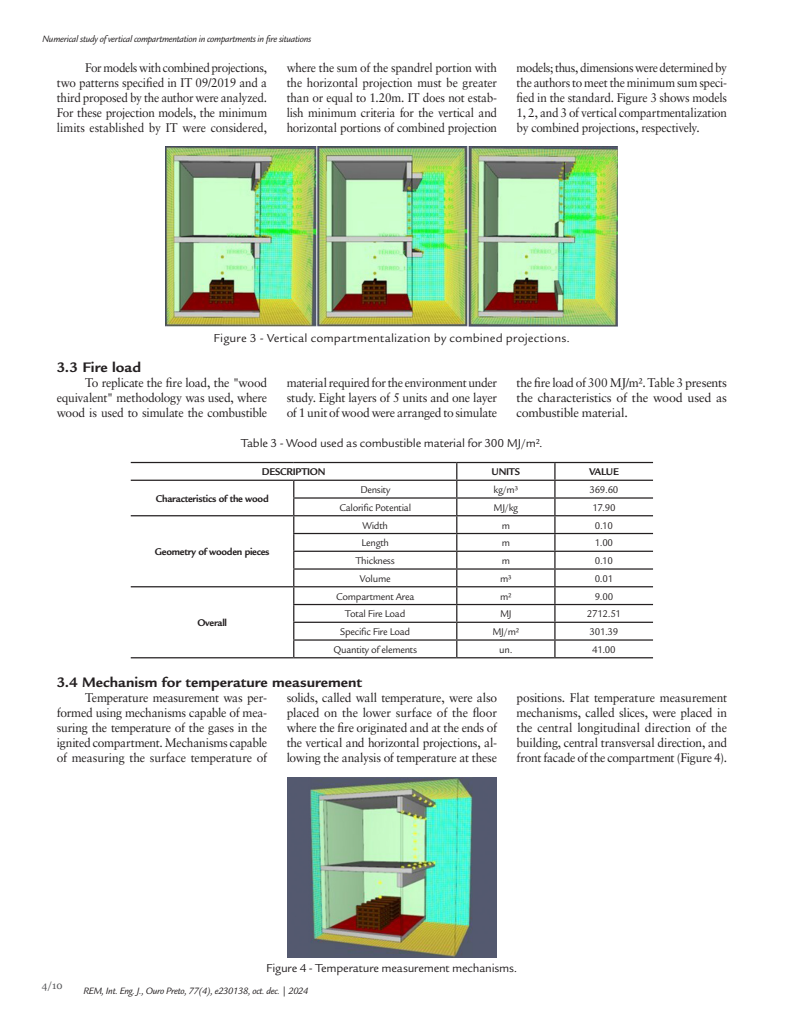
<style>
.page{position:relative;width:798px;height:1028px;background:#fff}
.page>*{position:absolute;margin:0;border:0;box-sizing:border-box;transform-origin:0 0}
.Subtítulo{font:700 15px "Legacy Sans";color:#231f20;scale:1.04 1}
.Texto_-_EN{font:12.5px/15px "Sabon LT Std";letter-spacing:-.02em;color:#231f20;text-align:justify;scale:.96 1}
.Texto_-_EN-2{font:12.5px/15px "Sabon LT Std";letter-spacing:-.02em;color:#231f20;text-align:justify;scale:.94 1}
.Legenda{font:12.5px "Legacy Sans";letter-spacing:-.01em;color:#231f20}
.Tabela{font:10.62px "Legacy Sans";letter-spacing:-.025em;color:#231f20;scale:.96 1}
.Tabela-2{font:700 10.62px "Legacy Sans";letter-spacing:-.025em;color:#231f20;scale:.96 1}
.t1{font:italic 10px "Legacy Sans";letter-spacing:-.025em;color:#231f20}
.t2{font:10px "Georgia";color:#57585a}
</style>
<div class="page">
<img style="left:166px;top:147px;width:451px;height:180px">
<hr style="left:131px;top:462px;width:163px;height:1px;background:#231f20">
<hr style="left:294px;top:462px;width:162px;height:1px;background:#231f20">
<hr style="left:456px;top:462px;width:98px;height:1px;background:#231f20">
<hr style="left:554px;top:462px;width:98px;height:1px;background:#231f20">
<hr style="left:131px;top:479px;width:163px;height:2px;background:#231f20">
<hr style="left:294px;top:479px;width:162px;height:2px;background:#231f20">
<hr style="left:456px;top:479px;width:98px;height:2px;background:#231f20">
<hr style="left:554px;top:479px;width:98px;height:2px;background:#231f20">
<hr style="left:293px;top:497px;width:163px;height:1px;background:#231f20">
<hr style="left:456px;top:497px;width:98px;height:1px;background:#231f20">
<hr style="left:554px;top:497px;width:98px;height:1px;background:#231f20">
<hr style="left:131px;top:515px;width:163px;height:1px;background:#231f20">
<hr style="left:294px;top:515px;width:162px;height:1px;background:#231f20">
<hr style="left:456px;top:515px;width:98px;height:1px;background:#231f20">
<hr style="left:554px;top:515px;width:98px;height:1px;background:#231f20">
<hr style="left:293px;top:533px;width:163px;height:1px;background:#231f20">
<hr style="left:456px;top:533px;width:98px;height:1px;background:#231f20">
<hr style="left:554px;top:533px;width:98px;height:1px;background:#231f20">
<hr style="left:293px;top:550px;width:163px;height:2px;background:#231f20">
<hr style="left:456px;top:550px;width:98px;height:2px;background:#231f20">
<hr style="left:554px;top:550px;width:98px;height:2px;background:#231f20">
<hr style="left:293px;top:568px;width:163px;height:1px;background:#231f20">
<hr style="left:456px;top:568px;width:98px;height:1px;background:#231f20">
<hr style="left:554px;top:568px;width:98px;height:1px;background:#231f20">
<hr style="left:131px;top:586px;width:163px;height:1px;background:#231f20">
<hr style="left:294px;top:586px;width:162px;height:1px;background:#231f20">
<hr style="left:456px;top:586px;width:98px;height:1px;background:#231f20">
<hr style="left:554px;top:586px;width:98px;height:1px;background:#231f20">
<hr style="left:293px;top:604px;width:163px;height:1px;background:#231f20">
<hr style="left:456px;top:604px;width:98px;height:1px;background:#231f20">
<hr style="left:554px;top:604px;width:98px;height:1px;background:#231f20">
<hr style="left:293px;top:621px;width:163px;height:2px;background:#231f20">
<hr style="left:456px;top:621px;width:98px;height:2px;background:#231f20">
<hr style="left:554px;top:621px;width:98px;height:2px;background:#231f20">
<hr style="left:293px;top:639px;width:163px;height:1px;background:#231f20">
<svg style="left:293px;top:481px;width:1px;height:176px"></svg>
<hr style="left:456px;top:639px;width:98px;height:1px;background:#231f20">
<svg style="left:456px;top:463px;width:1px;height:194px"></svg>
<hr style="left:554px;top:639px;width:98px;height:1px;background:#231f20">
<svg style="left:554px;top:463px;width:1px;height:194px"></svg>
<hr style="left:131px;top:657px;width:163px;height:1px;background:#231f20">
<hr style="left:294px;top:657px;width:162px;height:1px;background:#231f20">
<hr style="left:456px;top:657px;width:98px;height:1px;background:#231f20">
<hr style="left:554px;top:657px;width:98px;height:1px;background:#231f20">
<img style="left:287px;top:777px;width:209px;height:180px">
<p class="t1" style="left:43px;top:34px;width:270px">Numerical study of vertical compartmentation in compartments in fire situations</p>
<p class="Texto_-_EN-2" style="left:57px;top:60px;width:225px;text-indent:28px">For models with combined projections, two patterns specified in IT 09/2019 and a third proposed by the author were analyzed.<br>For these projection models, the minimum limits established by IT were considered,</p>
<p class="Texto_-_EN-2" style="left:286px;top:60px;width:225px">where the sum of the spandrel portion with the horizontal projection must be greater than or equal to 1.20m. IT does not estab&shy;lish minimum criteria for the vertical and horizontal portions of combined projection</p>
<p class="Texto_-_EN-2" style="left:516px;top:60px;width:225px">models; thus, dimensions were determined by the authors to meet the minimum sum speci&shy;fied in the standard. Figure 3 shows models 1, 2, and 3 of vertical compartmentalization by combined projections, respectively.</p>
<p class="Legenda" style="left:214px;top:331px;width:357px">Figure 3 - Vertical compartmentalization by combined projections.</p>
<p class="Texto_-_EN" style="left:57px;top:375px;width:221px;text-indent:28px">To replicate the fire load, the "wood equivalent" methodology was used, where wood is used to simulate the combustible</p>
<p class="Texto_-_EN" style="left:286px;top:375px;width:221px">material required for the environment under study. Eight layers of 5 units and one layer of 1 unit of wood were arranged to simulate</p>
<p class="Texto_-_EN" style="left:516px;top:375px;width:221px">the fire load of 300 MJ/m². Table 3 presents the characteristics of the wood used as combustible material.</p>
<p class="Subtítulo" style="left:57px;top:358px;width:82px">3.3 Fire load</p>
<p class="Legenda" style="left:241px;top:436px;width:303px">Table 3 - Wood used as combustible material for 300 MJ/m².</p>
<p class="Tabela-2" style="left:262px;top:466px;width:68px">DESCRIPTION</p>
<p class="Tabela-2" style="left:491px;top:466px;width:31px">UNITS</p>
<p class="Tabela-2" style="left:588px;top:466px;width:33px">VALUE</p>
<p class="Tabela-2" style="left:156px;top:492px;width:119px">Characteristics of the wood</p>
<p class="Tabela" style="left:360px;top:483px;width:33px">Density</p>
<p class="Tabela" style="left:493px;top:483px;width:27px">kg/m³</p>
<p class="Tabela" style="left:589px;top:483px;width:32px">369.60</p>
<p class="Tabela" style="left:339px;top:501px;width:76px">Calorific Potential</p>
<p class="Tabela" style="left:493px;top:501px;width:27px">MJ/kg</p>
<p class="Tabela" style="left:592px;top:501px;width:26px">17.90</p>
<p class="Tabela-2" style="left:155px;top:545px;width:121px">Geometry of wooden pieces</p>
<p class="Tabela-2" style="left:197px;top:616px;width:32px">Overall</p>
<p class="Tabela" style="left:362px;top:519px;width:28px">Width</p>
<p class="Tabela" style="left:501px;top:519px;width:10px">m</p>
<p class="Tabela" style="left:594px;top:519px;width:20px">0.10</p>
<p class="Tabela" style="left:361px;top:537px;width:30px">Length</p>
<p class="Tabela" style="left:501px;top:537px;width:10px">m</p>
<p class="Tabela" style="left:594px;top:537px;width:20px">1.00</p>
<p class="Tabela" style="left:356px;top:554px;width:42px">Thickness</p>
<p class="Tabela" style="left:501px;top:554px;width:10px">m</p>
<p class="Tabela" style="left:594px;top:554px;width:20px">0.10</p>
<p class="Tabela" style="left:360px;top:572px;width:33px">Volume</p>
<p class="Tabela" style="left:500px;top:572px;width:13px">m³</p>
<p class="Tabela" style="left:594px;top:572px;width:21px">0.01</p>
<p class="Tabela" style="left:336px;top:590px;width:83px">Compartment Area</p>
<p class="Tabela" style="left:500px;top:590px;width:13px">m²</p>
<p class="Tabela" style="left:594px;top:590px;width:21px">9.00</p>
<p class="Tabela" style="left:345px;top:608px;width:64px">Total Fire Load</p>
<p class="Tabela" style="left:500px;top:608px;width:14px">MJ</p>
<p class="Tabela" style="left:586px;top:608px;width:37px">2712.51</p>
<p class="Tabela" style="left:340px;top:625px;width:74px">Specific Fire Load</p>
<p class="Tabela" style="left:492px;top:625px;width:29px">MJ/m²</p>
<p class="Tabela" style="left:589px;top:625px;width:31px">301.39</p>
<p class="Tabela" style="left:333px;top:643px;width:89px">Quantity of elements</p>
<p class="Tabela" style="left:499px;top:643px;width:15px">un.</p>
<p class="Tabela" style="left:592px;top:643px;width:26px">41.00</p>
<p class="Subtítulo" style="left:57px;top:673px;width:295px">3.4 Mechanism for temperature measurement</p>
<p class="Texto_-_EN" style="left:57px;top:690px;width:221px;text-indent:28px">Temperature measurement was per&shy;formed using mechanisms capable of mea&shy;suring the temperature of the gases in the ignited compartment. Mechanisms capable of measuring the surface temperature of</p>
<p class="Texto_-_EN" style="left:286px;top:690px;width:221px">solids, called wall temperature, were also placed on the lower surface of the floor where the fire originated and at the ends of the vertical and horizontal projections, al&shy;lowing the analysis of temperature at these</p>
<p class="Texto_-_EN" style="left:516px;top:690px;width:221px">positions. Flat temperature measurement mechanisms, called slices, were placed in the central longitudinal direction of the building, central transversal direction, and front facade of the compartment (Figure 4).</p>
<p class="t2" style="left:42px;top:979px;width:22px">4/10</p>
<p class="Legenda" style="left:266px;top:961px;width:252px">Figure 4 - Temperature measurement mechanisms.</p>
<p class="t1" style="left:83px;top:985px;width:226px">REM, Int. Eng. J., Ouro Preto, 77(4), e230138, oct. dec. | 2024</p>
</div>
